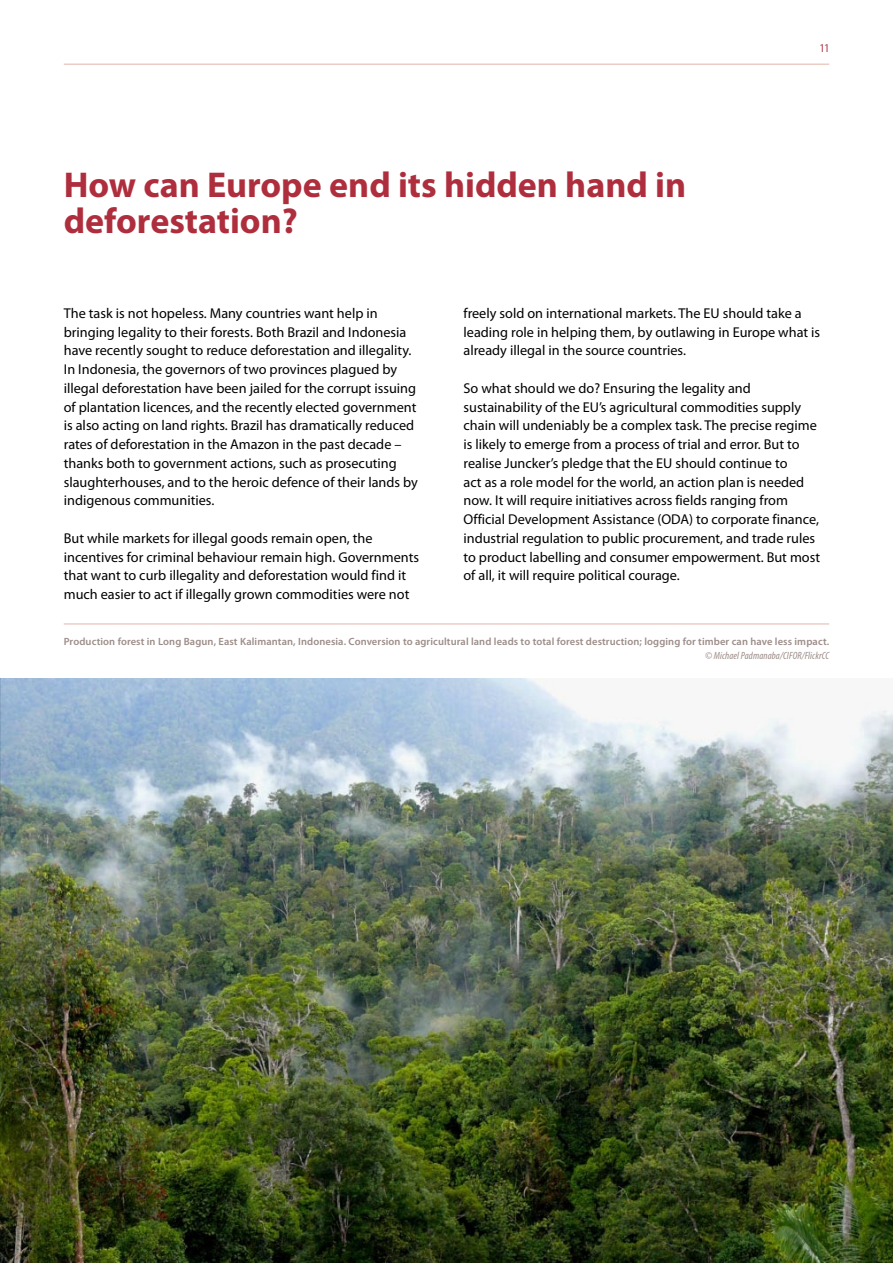
<style>
.page{position:relative;width:893px;height:1263px;background:#fff}
.page>*{position:absolute;margin:0;border:0;box-sizing:border-box;transform-origin:0 0}
.t1{font:700 36px/36px "Myriad Pro";color:#af2e3d}
.t2{font:14.25px/18.8px "Myriad Pro";color:#000}
.t3{font:condensed 12px "Myriad Pro";color:#af2e3d}
.t4{font:600 10.5px "Myriad Pro";letter-spacing:.01em;color:#9c8d89}
.t5{font:italic condensed 10.5px "Myriad Pro";letter-spacing:.01em;color:#9c8d89}
</style>
<div class="page">
<hr style="left:64px;top:64px;width:765px;height:1px;background:#e2b4aa">
<img style="left:0;top:678px;width:893px;height:585px">
<hr style="left:64px;top:624px;width:765px;height:1px;background:#e2b4aa">
<h1 class="t1" style="left:64px;top:166px;width:624px">How can Europe end its hidden hand in deforestation?</h1>
<p class="t3" style="left:820px;top:40px;width:11px">11</p>
<p class="t2" style="left:64px;top:303px;width:356px">The task is not hopeless. Many countries want help in bringing legality to their forests. Both Brazil and I ndonesia have recently sought to reduce deforestation and illegality.<br>I n I ndonesia, the governors of two provinces plagued by illegal deforestation have been jailed for the corrupt issuing of plantation licences, and the recently elected government is also acting on land rights. Brazil has dramatically reduced rates of deforestation in the Amazon in the past decade – thanks both to government actions, such as prosecuting slaughterhouses, and to the heroic defence of their lands by indigenous communities.</p>
<p class="t2" style="left:64px;top:528px;width:357px">But while markets for illegal goods remain open, the incentives for criminal behaviour remain high. Governments that want to curb illegality and deforestation would find it much easier to act if illegally grown commodities were not</p>
<p class="t2" style="left:463px;top:303px;width:358px">freely sold on international markets. The EU should take a leading role in helping them, by outlawing in Europe what is already illegal in the source countries.</p>
<p class="t2" style="left:463px;top:378px;width:358px">So what should we do? Ensuring the legality and sustainability of the EU’s agricultural commodities supply chain will undeniably be a complex task. The precise regime is likely to emerge from a process of trial and error. But to realise Juncker’s pledge that the EU should continue to<br>act as a role model for the world, an action plan is needed now. It will require initiatives across fields ranging from Official Development Assistance (ODA) to corporate finance, industrial regulation to public procurement, and trade rules to product labelling and consumer empowerment. But most of all, it will require political courage.</p>
<p class="t4" style="left:64px;top:635px;width:767px">Production forest in Long Bagun, East Kalimantan, Indonesia. Conversion to agricultural land leads to total forest destruction; logging for timber can have less impact.</p>
<p class="t5" style="left:705px;top:649px;width:126px">© Michael Padmanaba/CIFOR/FlickrCC</p>
</div>
